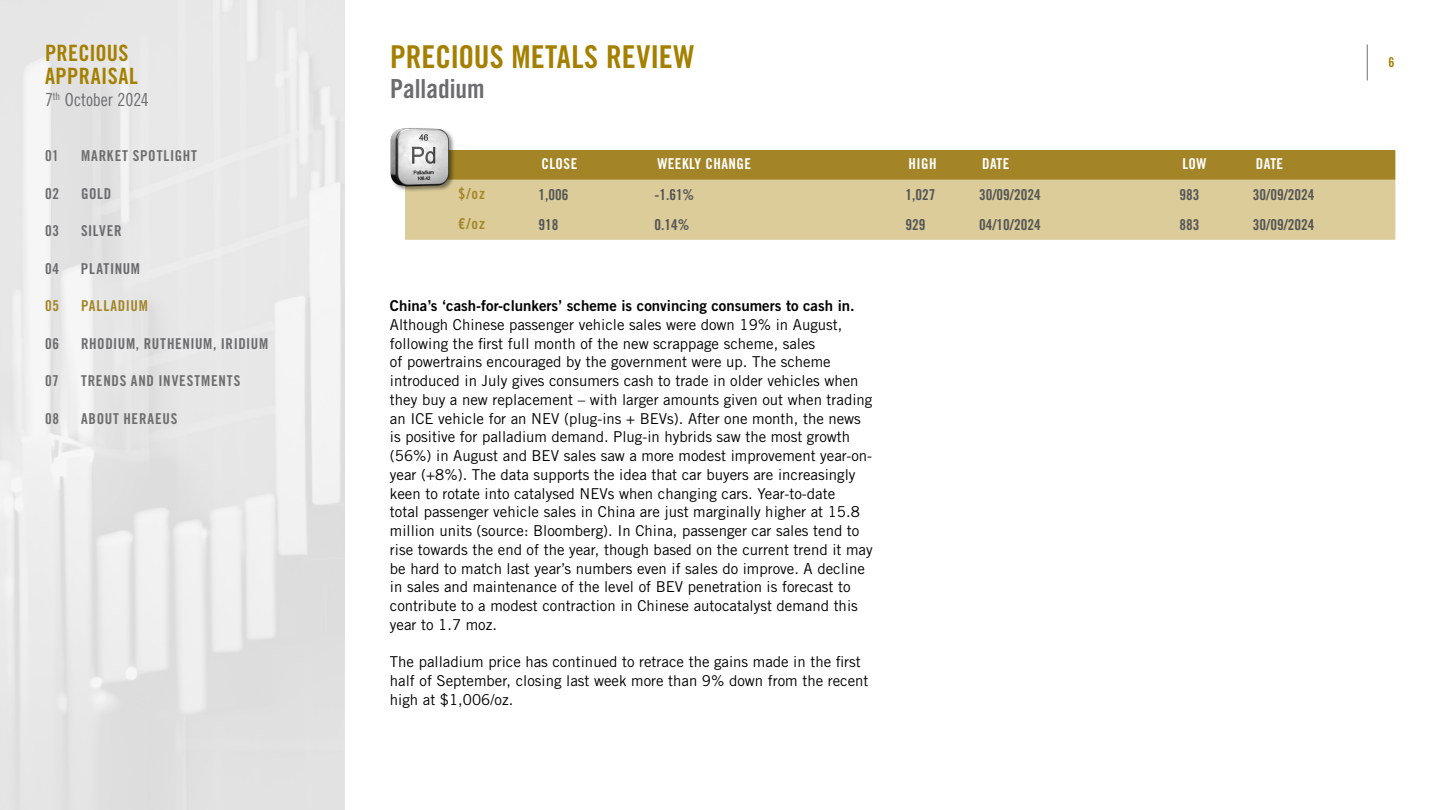
<style>
.page{position:relative;width:1440px;height:810px;background:#fff}
.page>*{position:absolute;margin:0;border:0;box-sizing:border-box;transform-origin:0 0}
.t1{font:31.5px "Trade Gothic LT Std Bd Cn 20";color:#a58000}
.t2{font:26.25px "Trade Gothic LT Std Bd Cn 20";color:#6b6c6e}
.t3{font:22.5px/22.5px "Trade Gothic LT Std Bd Cn 20";letter-spacing:.015em;color:#a58000}
.t4{font:18px "Trade Gothic LT Std Cn 18";letter-spacing:-.005em;color:#6b6c6e}
.t5{font:15px/18.8px "Trade Gothic LT Std";color:#000}
.t6{font:15px "Trade Gothic LT Std Bd Cn 20";color:#535456}
.t7{font:15px "Trade Gothic LT Std Bd 2";color:#000}
.t8{font:15px "Trade Gothic LT Std Bd Cn 20";letter-spacing:.055em;color:#6e6e6e}
.t9{font:15px "Trade Gothic LT Std Bd Cn 20";letter-spacing:.04em;color:#6b6c6e}
.t10{font:15px "Trade Gothic LT Std Bd Cn 20";letter-spacing:.03em;color:#fff}
.t11{font:15px "Trade Gothic LT Std Bd Cn 20";letter-spacing:.06em;color:#a38527}
.t12{font:13.5px "Trade Gothic LT Std Bd Cn 20";color:#a58000}
</style>
<div class="page">
<hr style="left:1367px;top:44px;width:1px;height:36px;background:#6e6e6e">
<div style="left:0;top:0;width:345px;height:810px;background:linear-gradient(to right,#e8e8e8,#e7e7e7)"></div>
<div style="left:474px;top:150px;width:921px;height:30px;background:#a38527"></div>
<div style="left:405px;top:180px;width:990px;height:60px;background:#dbcc99"></div>
<img style="left:390px;top:128px;width:84px;height:66px">
<h3 class="t3" style="left:45px;top:42px;width:94px">PRECIOUS<br>APPRAISAL</h3>
<p class="t4" style="left:45px;top:89px;width:105px">7<sup>th</sup> October 2024</p>
<p class="t8" style="left:45px;top:147px;width:15px">01</p>
<p class="t8" style="left:81px;top:147px;width:117px">MARKET SPOTLIGHT</p>
<p class="t9" style="left:45px;top:184px;width:16px">02</p>
<p class="t9" style="left:81px;top:184px;width:32px">GOLD</p>
<p class="t9" style="left:45px;top:222px;width:16px">03</p>
<p class="t9" style="left:81px;top:222px;width:42px">SILVER</p>
<p class="t9" style="left:45px;top:259px;width:16px">04</p>
<p class="t9" style="left:81px;top:259px;width:61px">PLATINUM</p>
<p class="t11" style="left:45px;top:297px;width:16px">05</p>
<p class="t11" style="left:81px;top:297px;width:68px">PALLADIUM</p>
<p class="t9" style="left:45px;top:334px;width:16px">06</p>
<p class="t9" style="left:81px;top:334px;width:189px">RHODIUM, RUTHENIUM, IRIDIUM</p>
<p class="t8" style="left:45px;top:372px;width:15px">07</p>
<p class="t8" style="left:81px;top:372px;width:161px">TRENDS AND INVESTMENTS</p>
<p class="t8" style="left:45px;top:409px;width:16px">08</p>
<p class="t8" style="left:81px;top:409px;width:98px">ABOUT HERAEUS</p>
<h1 class="t1" style="left:390px;top:37px;width:306px">PRECIOUS METALS REVIEW</h1>
<h2 class="t2" style="left:390px;top:72px;width:96px">Palladium</h2>
<p class="t10" style="left:541px;top:155px;width:37px">CLOSE</p>
<p class="t10" style="left:657px;top:155px;width:95px">WEEKLY CHANGE</p>
<p class="t10" style="left:909px;top:155px;width:30px">HIGH</p>
<p class="t10" style="left:982px;top:155px;width:29px">DATE</p>
<p class="t10" style="left:1182px;top:155px;width:26px">LOW</p>
<p class="t10" style="left:1256px;top:155px;width:29px">DATE</p>
<p class="t11" style="left:459px;top:185px;width:28px">$/oz</p>
<p class="t6" style="left:538px;top:186px;width:31px">1,006</p>
<p class="t6" style="left:654px;top:186px;width:41px">-1.61%</p>
<p class="t6" style="left:906px;top:186px;width:31px">1,027</p>
<p class="t6" style="left:979px;top:186px;width:63px">30/09/2024</p>
<p class="t6" style="left:1179px;top:186px;width:21px">983</p>
<p class="t6" style="left:1253px;top:186px;width:63px">30/09/2024</p>
<p class="t11" style="left:458px;top:215px;width:28px">€/oz</p>
<p class="t6" style="left:538px;top:216px;width:21px">918</p>
<p class="t6" style="left:654px;top:216px;width:36px">0.14%</p>
<p class="t6" style="left:906px;top:216px;width:21px">929</p>
<p class="t6" style="left:979px;top:216px;width:63px">04/10/2024</p>
<p class="t6" style="left:1179px;top:216px;width:21px">883</p>
<p class="t6" style="left:1253px;top:216px;width:63px">30/09/2024</p>
<p class="t7" style="left:390px;top:297px;width:466px">China’s ‘cash-for-clunkers’ scheme is convincing consumers to cash in.</p>
<p class="t5" style="left:390px;top:315px;width:484px">Although Chinese passenger vehicle sales were down 19% in August, following the first full month of the new scrappage scheme, sales<br>of powertrains encouraged by the government were up. The scheme introduced in July gives consumers cash to trade in older vehicles when they buy a new replacement – with larger amounts given out when trading an ICE vehicle for an NEV (plug-ins + BEVs). After one month, the news is positive for palladium demand. Plug-in hybrids saw the most growth (56%) in August and BEV sales saw a more modest improvement year-on&shy;year (+8%). The data supports the idea that car buyers are increasingly keen to rotate into catalysed NEVs when changing cars. Year-to-date<br>total passenger vehicle sales in China are just marginally higher at 15.8 million units (source: Bloomberg). In China, passenger car sales tend to rise towards the end of the year, though based on the current trend it may be hard to match last year’s numbers even if sales do improve. A decline in sales and maintenance of the level of BEV penetration is forecast to contribute to a modest contraction in Chinese autocatalyst demand this year to 1.7 moz.</p>
<p class="t5" style="left:390px;top:653px;width:480px">The palladium price has continued to retrace the gains made in the first half of September, closing last week more than 9% down from the recent high at $1,006/oz.</p>
<p class="t12" style="left:1389px;top:54px;width:7px">6</p>
</div>
